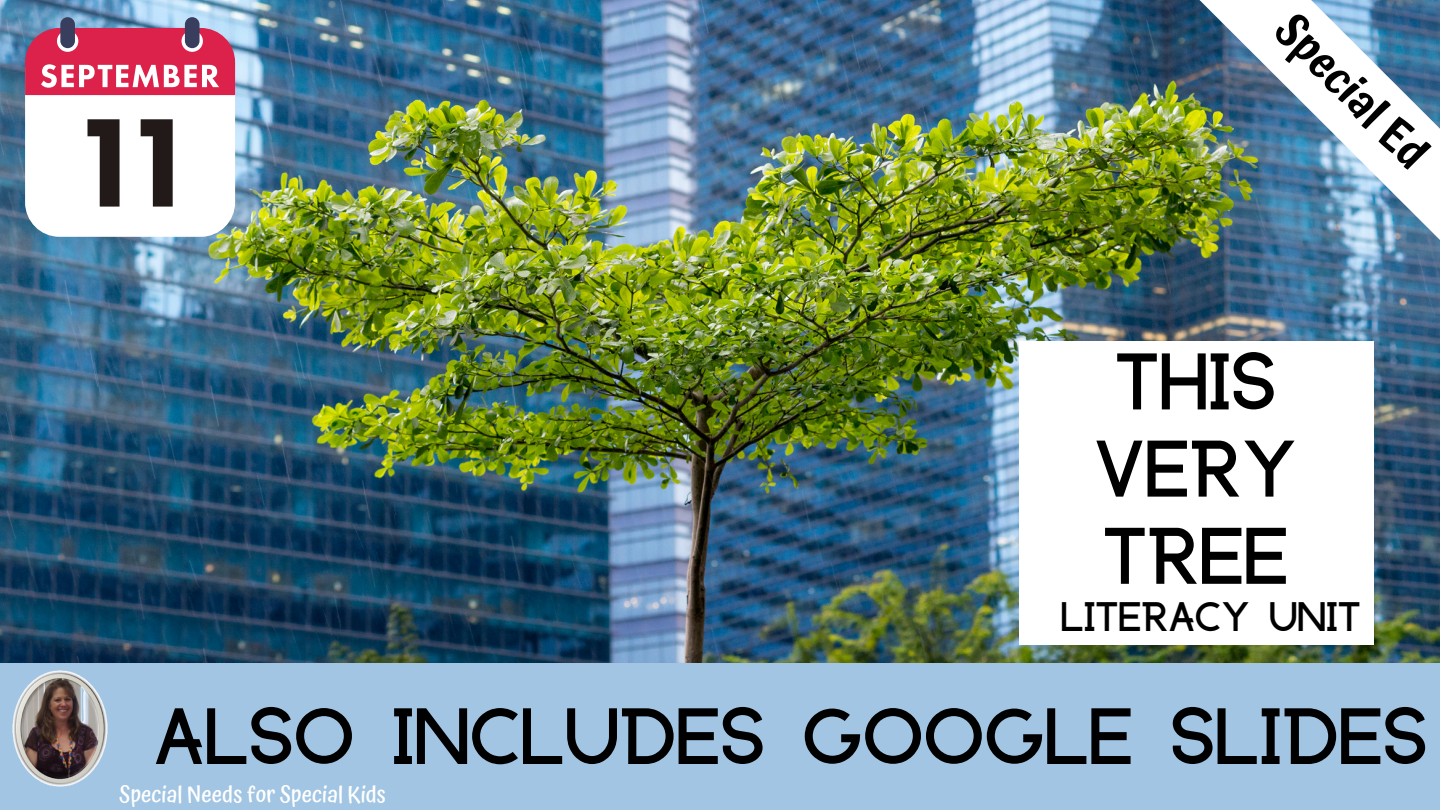
<style>
.page{position:relative;width:1440px;height:810px;background:#fff}
.page>*{position:absolute;margin:0;border:0;box-sizing:border-box;transform-origin:0 0}
.t1{font:900 62.88px "Anchorage";color:#000}
.t2{font:900 62.5px "Anchorage";color:#000}
.t3{font:600 44.5px "Atma";color:#000}
.t4{font:900 32.38px "Anchorage";color:#000}
.t5{font:500 22.5px "Atma";color:#fff}
</style>
<div class="page">
<img style="left:0;top:0;width:1440px;height:663px">
<div style="left:0;top:663px;width:1440px;height:147px;background:#a1c5e2"></div>
<img style="left:12px;top:670px;width:96px;height:117px">
<div style="left:1019px;top:341px;width:355px;height:304px;background:#fff"></div>
<img style="left:1172px;top:0;width:268px;height:261px">
<div style="left:60px;top:17px;width:15px;height:31px;background:#393e5f;border-radius:7px"></div>
<div style="left:185px;top:17px;width:15px;height:31px;background:#393e5f;border-radius:7px"></div>
<svg style="left:25px;top:28px;width:210px;height:209px"></svg>
<p class="t3" style="left:1302px;top:4px;width:197px;rotate:45deg">Special Ed</p>
<p class="t1" style="left:1115px;top:354px;width:163px">THIS</p>
<p class="t1" style="left:1094px;top:442px;width:205px">VERY</p>
<p class="t1" style="left:1103px;top:529px;width:187px">TREE</p>
<p class="t4" style="left:1061px;top:603px;width:302px">LITERACY UNIT</p>
<p class="t2" style="left:153px;top:709px;width:1276px">ALSO INCLUDES GOOGLE SLIDES</p>
<p class="t5" style="left:119px;top:781px;width:268px">Special Needs for Special Kids</p>
</div>
